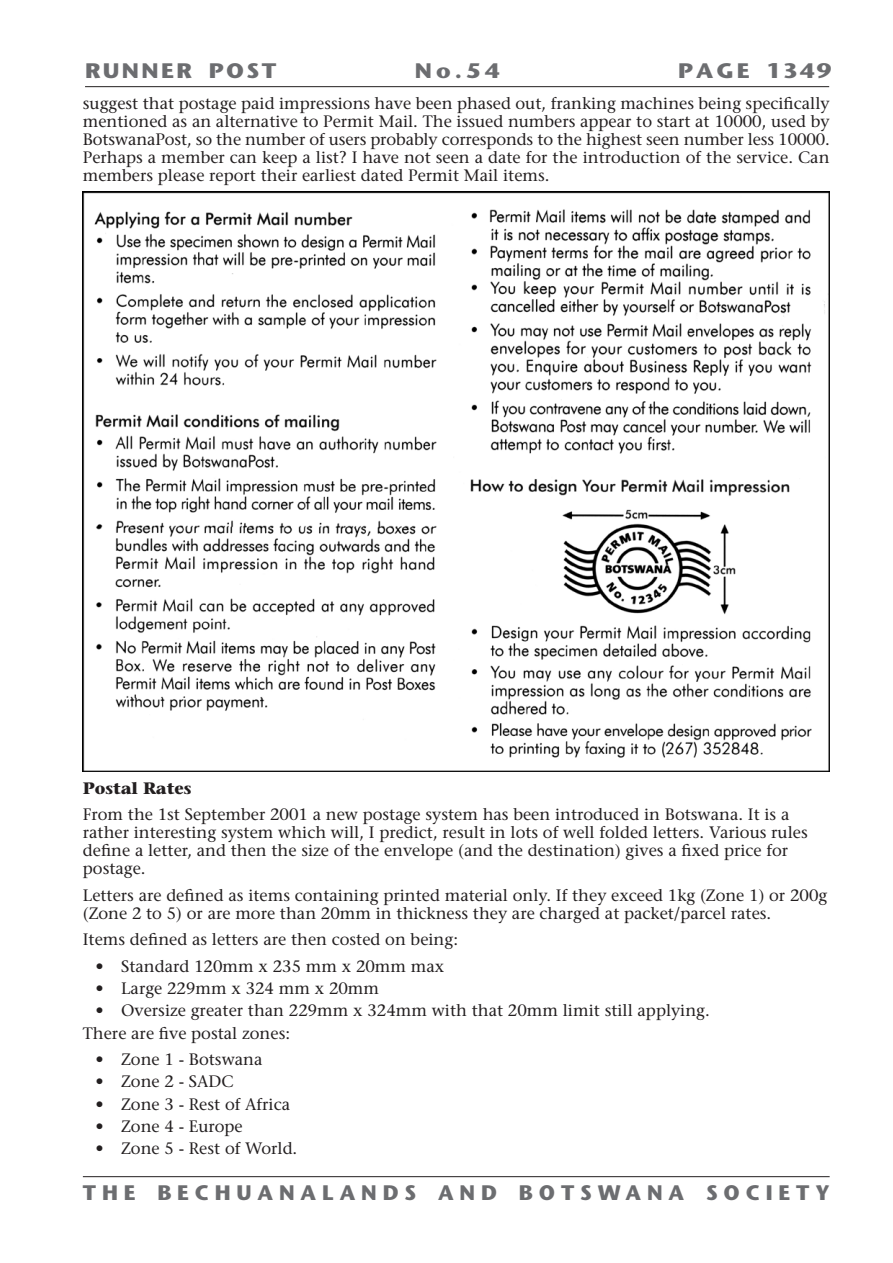
<style>
.page{position:relative;width:893px;height:1263px;background:#fff}
.page>*{position:absolute;margin:0;border:0;box-sizing:border-box;transform-origin:0 0}
.t1{font:700 21px "Stone Sans";letter-spacing:.28em;color:#6c6d70}
.t2{font:700 21px "Stone Sans";letter-spacing:.105em;color:#6c6d70;scale:1.1 1}
.t3{font:700 21px "Stone Sans";letter-spacing:.115em;color:#6c6d70;scale:1.1 1}
.t4{font:700 21px "Stone Sans";letter-spacing:.28em;color:#6c6d70;scale:1.1 1}
.News_Item_Text_-_No{font:16.5px/18px "Stone Serif";color:#231f20}
.News_Item_Text{font:16.5px/18px "Stone Serif";color:#231f20;text-align:justify}
.News_Item_Bullet__Al{font:16.5px "Stone Serif";color:#231f20}
.News_Item_Sub-_No_In{font:700 16.5px "Stone Serif";color:#231f20}
</style>
<div class="page">
<hr style="left:83px;top:1176px;width:747px;height:1px;background:#231f20">
<hr style="left:85px;top:86px;width:744px;height:1px;background:#231f20">
<img style="left:83px;top:191px;width:747px;height:581px">
<p class="t2" style="left:85px;top:58px;width:176px">RUNNER POST</p>
<p class="t4" style="left:415px;top:58px;width:79px">No.54</p>
<p class="t3" style="left:678px;top:58px;width:141px">PAGE 1349</p>
<p class="News_Item_Text" style="left:83px;top:95px;width:748px">suggest that postage paid impressions have been phased out, franking machines being specifically mentioned as an alternative to Permit Mail. The issued numbers appear to start at 10000, used by BotswanaPost, so the number of users probably corresponds to the highest seen number less 10000.<br>Perhaps a member can keep a list? I have not seen a date for the introduction of the service. Can members please report their earliest dated Permit Mail items.</p>
<p class="News_Item_Sub-_No_In" style="left:83px;top:778px;width:110px">Postal Rates</p>
<p class="News_Item_Text_-_No" style="left:83px;top:806px;width:726px">From the 1st September 2001 a new postage system has been introduced in Botswana. It is a rather interesting system which will, I predict, result in lots of well folded letters. Various rules define a letter, and then the size of the envelope (and the destination) gives a fixed price for postage.</p>
<p class="News_Item_Text_-_No" style="left:83px;top:886px;width:746px">Letters are defined as items containing printed material only. If they exceed 1kg (Zone 1) or 200g (Zone 2 to 5) or are more than 20mm in thickness they are charged at packet/parcel rates.</p>
<p class="News_Item_Text_-_No" style="left:83px;top:931px;width:377px">Items defined as letters are then costed on being:</p>
<p class="News_Item_Bullet__Al" style="left:96px;top:956px;width:350px">• Standard 120mm x 235 mm x 20mm max</p>
<p class="News_Item_Bullet__Al" style="left:96px;top:979px;width:285px">• Large 229mm x 324 mm x 20mm</p>
<p class="News_Item_Bullet__Al" style="left:96px;top:1001px;width:616px">• Oversize greater than 229mm x 324mm with that 20mm limit still applying.</p>
<p class="News_Item_Text_-_No" style="left:83px;top:1024px;width:209px">There are five postal zones:</p>
<p class="News_Item_Bullet__Al" style="left:96px;top:1050px;width:168px">• Zone 1 - Botswana</p>
<p class="News_Item_Bullet__Al" style="left:96px;top:1072px;width:139px">• Zone 2 - SADC</p>
<p class="News_Item_Bullet__Al" style="left:96px;top:1094px;width:196px">• Zone 3 - Rest of Africa</p>
<p class="News_Item_Bullet__Al" style="left:96px;top:1116px;width:149px">• Zone 4 - Europe</p>
<p class="News_Item_Bullet__Al" style="left:96px;top:1139px;width:203px">• Zone 5 - Rest of World.</p>
<p class="t1" style="left:83px;top:1180px;width:748px">THE BECHUANALANDS AND BOTSWANA SOCIETY</p>
</div>
